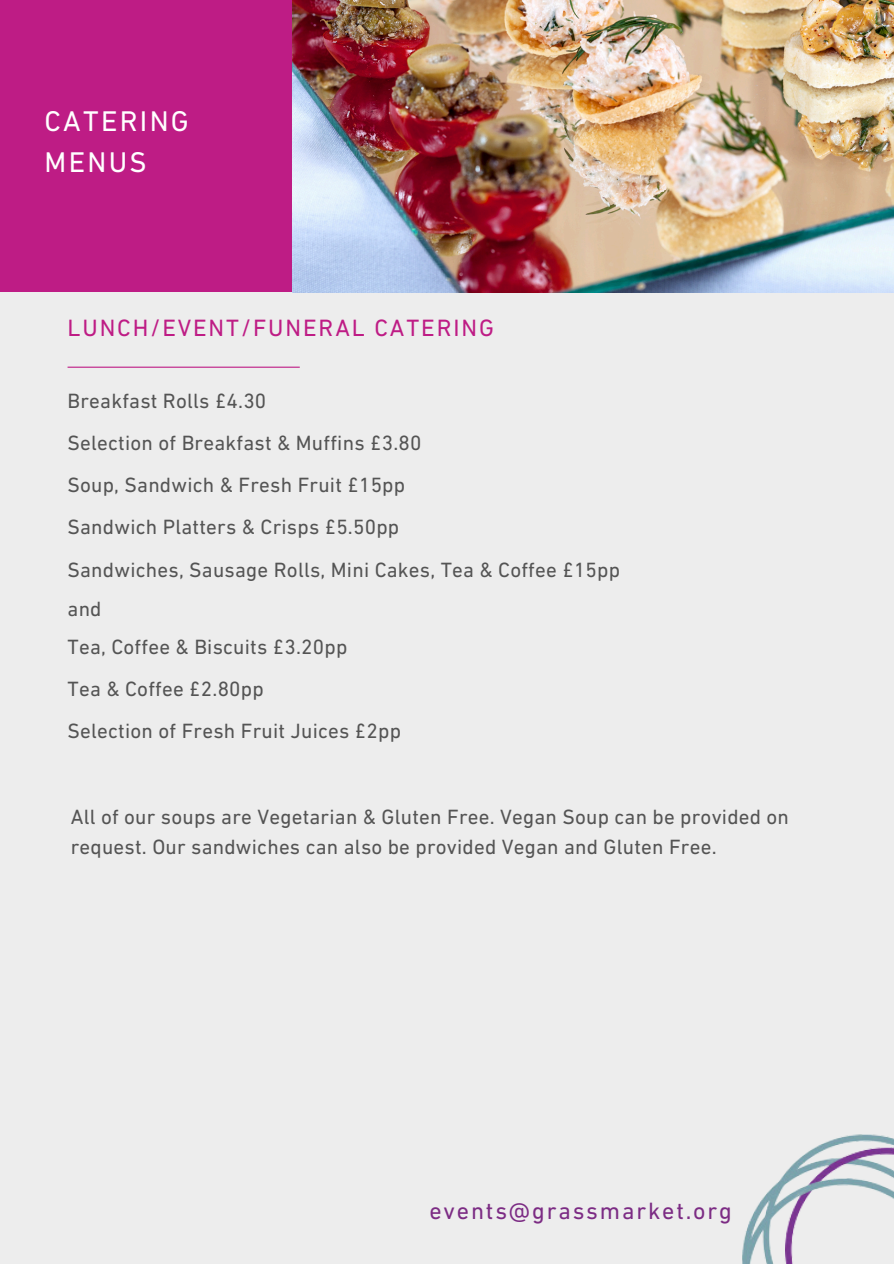
<style>
.page{position:relative;width:894px;height:1264px;background:#fff}
.page>*{position:absolute;margin:0;border:0;box-sizing:border-box;transform-origin:0 0}
.t1{font:28.95px/40.5px "DIN Next LT Pro";letter-spacing:.08em;color:#fff}
.t2{font:24px "DIN Next LT Pro";letter-spacing:.08em;color:#be1c85}
.t3{font:24px "DIN Next LT Pro";letter-spacing:.075em;color:#7c2c84}
.t4{font:21px/30.3px "DIN Next LT Pro";letter-spacing:.01em;color:#545454}
</style>
<div class="page">
<div style="left:0;top:0;width:893px;height:1263px;background:#ededed"></div>
<img style="left:292px;top:0;width:601px;height:293px">
<div style="left:0;top:0;width:292px;height:292px;background:#be1c85"></div>
<img style="left:742px;top:1134px;width:151px;height:129px">
<hr style="left:68px;top:366px;width:232px;height:2px;background:#be1c85">
<h1 class="t1" style="left:45px;top:104px;width:146px">CATERING<br>MENUS</h1>
<p class="t2" style="left:68px;top:318px;width:428px">LUNCH/EVENT/FUNERAL CATERING</p>
<p class="t4" style="left:68px;top:388px;width:200px">Breakfast Rolls £4.30</p>
<p class="t4" style="left:68px;top:430px;width:355px">Selection of Breakfast &amp; Muffins £3.80</p>
<p class="t4" style="left:68px;top:472px;width:339px">Soup, Sandwich &amp; Fresh Fruit £15pp</p>
<p class="t4" style="left:68px;top:514px;width:333px">Sandwich Platters &amp; Crisps £5.50pp</p>
<p class="t4" style="left:68px;top:556px;width:554px">Sandwiches, Sausage Rolls, Mini Cakes, Tea &amp; Coffee £15pp</p>
<p class="t4" style="left:68px;top:595px;width:36px">and</p>
<p class="t4" style="left:68px;top:633px;width:281px">Tea, Coffee &amp; Biscuits £3.20pp</p>
<p class="t4" style="left:68px;top:675px;width:197px">Tea &amp; Coffee £2.80pp</p>
<p class="t4" style="left:68px;top:717px;width:335px">Selection of Fresh Fruit Juices £2pp</p>
<h3 class="t4" style="left:71px;top:803px;width:719px">All of our soups are Vegetarian &amp; Gluten Free. Vegan Soup can be provided on request. Our sandwiches can also be provided Vegan and Gluten Free.</h3>
<p class="t3" style="left:429px;top:1201px;width:304px">events@grassmarket.org</p>
</div>
